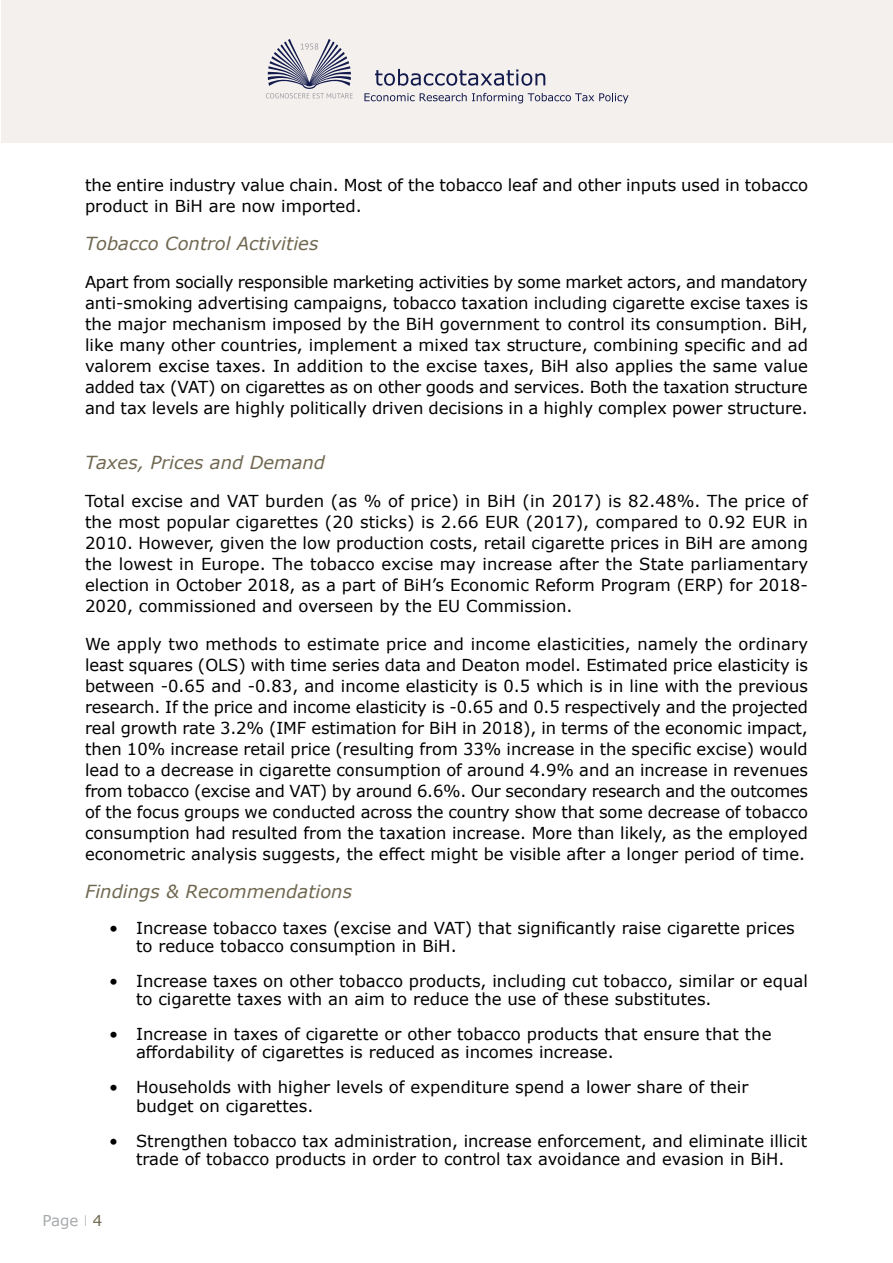
<style>
.page{position:relative;width:893px;height:1263px;background:#fff}
.page>*{position:absolute;margin:0;border:0;box-sizing:border-box;transform-origin:0 0}
.t1{font:italic 18px "Verdana";color:#706851}
.t2{font:16.5px/21px "Verdana";color:#000}
.t3{font:15px "Verdana";color:#a7a9ac}
.s1{font-family:"Open Sans";font-weight:300}
.s2{color:#706851}
</style>
<div class="page">
<div style="left:2px;top:0;width:891px;height:142px;background:#f4f0ee"></div>
<svg style="left:266px;top:39px;width:87px;height:59px"></svg>
<svg style="left:375px;top:69px;width:170px;height:17px"></svg>
<svg style="left:364px;top:93px;width:264px;height:10px"></svg>
<p class="t2" style="left:85px;top:175px;width:724px">the entire industry value chain. Most of the tobacco leaf and other inputs used in tobacco product in BiH are now imported.</p>
<p class="t1" style="left:85px;top:231px;width:235px">Tobacco Control Activities</p>
<p class="t2" style="left:85px;top:272px;width:724px;text-align:justify">Apart from socially responsible marketing activities by some market actors, and mandatory anti-smoking advertising campaigns, tobacco taxation including cigarette excise taxes is the major mechanism imposed by the BiH government to control its consumption. BiH, like many other countries, implement a mixed tax structure, combining specific and ad valorem excise taxes. In addition to the excise taxes, BiH also applies the same value added tax (VAT) on cigarettes as on other goods and services. Both the taxation structure and tax levels are highly politically driven decisions in a highly complex power structure.</p>
<p class="t1" style="left:85px;top:450px;width:242px">Taxes, Prices and Demand</p>
<p class="t2" style="left:85px;top:491px;width:724px;text-align:justify">Total excise and VAT burden (as % of price) in BiH (in 2017) is 82.48%. The price of the most popular cigarettes (20 sticks) is 2.66 EUR (2017), compared to 0.92 EUR in 2010. However, given the low production costs, retail cigarette prices in BiH are among the lowest in Europe. The tobacco excise may increase after the State parliamentary election in October 2018, as a part of BiH’s Economic Reform Program (ERP) for 2018- 2020, commissioned and overseen by the EU Commission.</p>
<p class="t2" style="left:85px;top:634px;width:725px;text-align:justify">We apply two methods to estimate price and income elasticities, namely the ordinary least squares (OLS) with time series data and Deaton model. Estimated price elasticity is between -0.65 and -0.83, and income elasticity is 0.5 which is in line with the previous research. If the price and income elasticity is -0.65 and 0.5 respectively and the projected real growth rate 3.2% (IMF estimation for BiH in 2018), in terms of the economic impact, then 10% increase retail price (resulting from 33% increase in the specific excise) would lead to a decrease in cigarette consumption of around 4.9% and an increase in revenues from tobacco (excise and VAT) by around 6.6%. Our secondary research and the outcomes of the focus groups we conducted across the country show that some decrease of tobacco consumption had resulted from the taxation increase. More than likely, as the employed econometric analysis suggests, the effect might be visible after a longer period of time.</p>
<p class="t1" style="left:85px;top:879px;width:268px">Findings &amp; Recommendations</p>
<p class="t2" style="left:136px;top:918px;width:660px;line-height:18.1px;text-indent:-27px">• Increase tobacco taxes (excise and VAT) that significantly raise cigarette prices to reduce tobacco consumption in BiH.</p>
<p class="t2" style="left:136px;top:971px;width:673px;line-height:18.1px;text-indent:-27px">• Increase taxes on other tobacco products, including cut tobacco, similar or equal to cigarette taxes with an aim to reduce the use of these substitutes.</p>
<p class="t2" style="left:136px;top:1025px;width:637px;line-height:18.1px;text-indent:-27px">• Increase in taxes of cigarette or other tobacco products that ensure that the affordability of cigarettes is reduced as incomes increase.</p>
<p class="t2" style="left:136px;top:1078px;width:614px;line-height:18.1px;text-indent:-27px">• Households with higher levels of expenditure spend a lower share of their budget on cigarettes.</p>
<p class="t2" style="left:109px;top:1131px;width:700px;line-height:18.1px;text-align:center">• Strengthen tobacco tax administration, increase enforcement, and eliminate illicit trade of tobacco products in order to control tax avoidance and evasion in BiH.</p>
<p class="t3" style="left:43px;top:1210px;width:61px">Page <span class="s1">I</span> <span class="s2">4</span></p>
</div>
